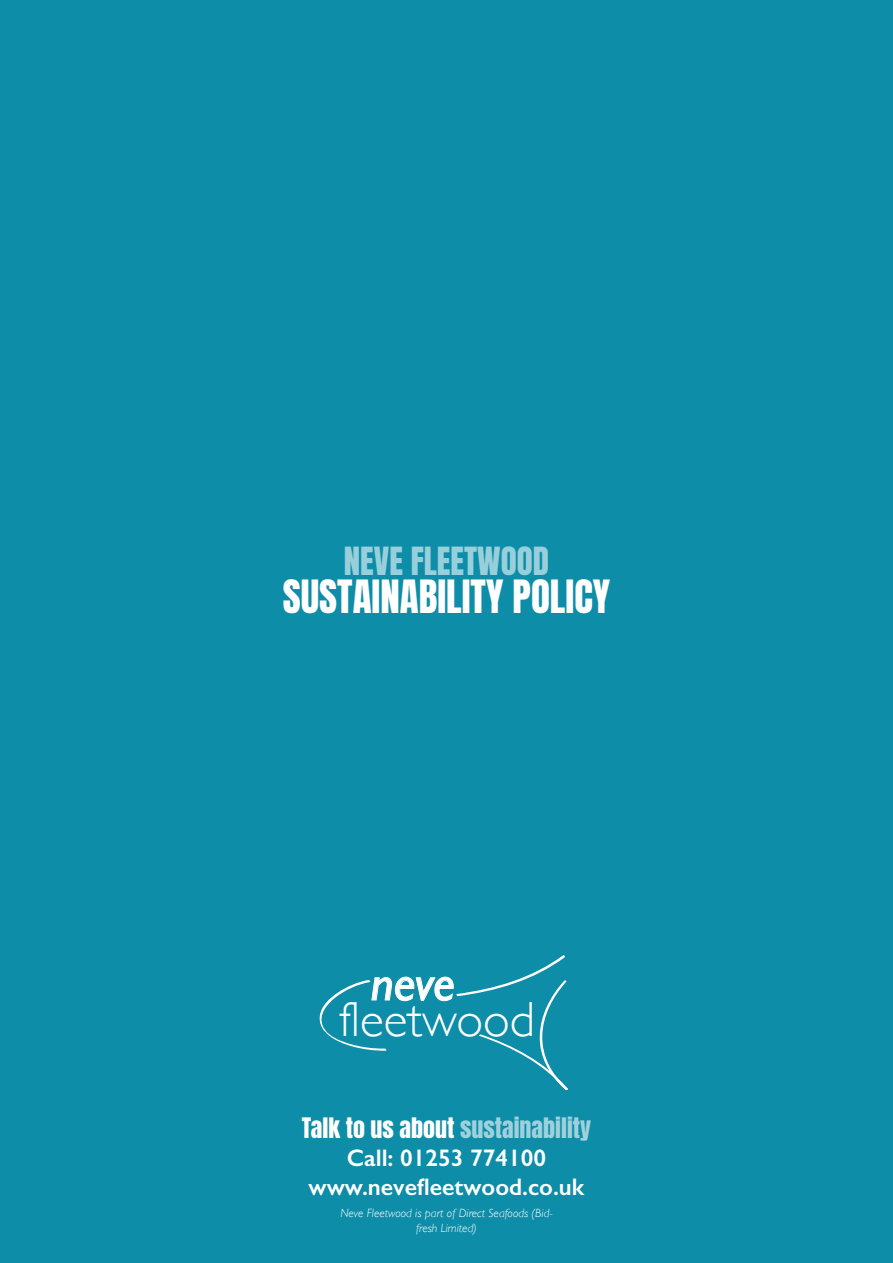
<style>
.page{position:relative;width:893px;height:1263px;background:#0d8da8}
.page>*{position:absolute;margin:0;border:0;box-sizing:border-box;transform-origin:0 0}
.t1{font:300 49.35px "Gill Sans";color:#fff}
.t2{font:italic 49.35px "Gill Sans";color:#fff}
.t3{font:39px "Anton";color:#fff}
.t4{font:33px "Anton";color:#99cfdb}
.t5{font:600 24px/28.8px "Gill Sans";color:#fff;text-align:center}
.t6{font:24px "Anton";color:#9ed1dc}
.t7{font:italic 300 12px/14.4px "Gill Sans";color:#fff;text-align:center}
.s1{color:#fff}
</style>
<div class="page">
<svg style="left:319px;top:955px;width:249px;height:135px"></svg>
<h3 class="t4" style="left:344px;top:545px;width:207px">NEVE FLEETWOOD</h3>
<h2 class="t3" style="left:283px;top:576px;width:329px">SUSTAINABILITY POLICY</h2>
<h1 class="t2" style="left:370px;top:955px;width:86px">neve</h1>
<h1 class="t1" style="left:339px;top:980px;width:198px">fleetwood</h1>
<h3 class="t6" style="left:302px;top:1115px;width:291px"><span class="s1">Talk to us about</span> sustainability</h3>
<h3 class="t5" style="left:309px;top:1144px;width:277px">Call: 01253 774100 www.nevefleetwood.co.uk</h3>
<p class="t7" style="left:340px;top:1206px;width:214px">Neve Fleetwood is part of Direct Seafoods (Bid&shy;fresh Limited)</p>
</div>
